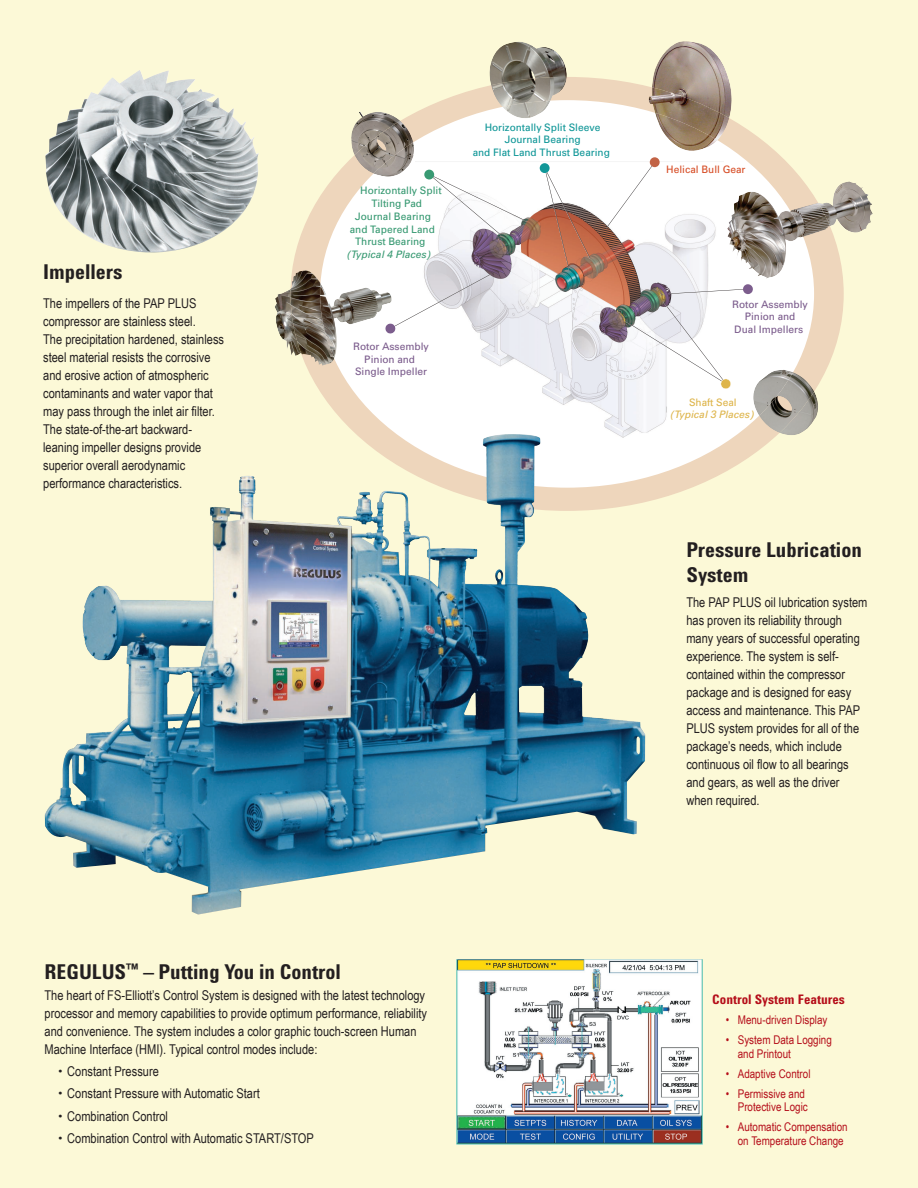
<style>
.page{position:relative;width:918px;height:1188px;background:#fcf9d7}
.page>*{position:absolute;margin:0;border:0;box-sizing:border-box;transform-origin:0 0}
.t1{font:700 21px/25.2px "Agilent Cond";color:#231f20}
.t2{font:13.5px/18px "Arial Narrow";color:#231f20}
.t3{font:700 13.5px "Agilent Cond";color:#b50e1a}
.t4{font:12px/13.5px "Arial Narrow";color:#b50e1a}
.t5{font:10.65px/12.8px "Agilent";color:#7c5d8d;text-align:center}
.t6{font:10.65px "Agilent";color:#399a73}
.t7{font:10.65px/12.8px "Agilent";color:#119798;text-align:center}
.t8{font:italic 10.65px "Agilent";color:#399a73}
.t9{font:italic 10.65px "Agilent";color:#deb54b}
.t10{font:10.65px "Agilent";color:#d74e27}
.t11{font:10.65px "Agilent";color:#deb54b}
.s1{font-family:"Agilent Cond";font-weight:300}
</style>
<div class="page">
<div style="left:290px;top:77px;width:554px;height:434px;background:#eed6bc;border-radius:50%"></div>
<div style="left:320px;top:100px;width:494px;height:388px;background:#fff;border-radius:50%"></div>
<img style="left:424px;top:163px;width:292px;height:275px">
<img style="left:652px;top:41px;width:80px;height:77px">
<img style="left:648px;top:87px;width:81px;height:53px">
<img style="left:655px;top:113px;width:62px;height:38px">
<img style="left:351px;top:112px;width:49px;height:41px">
<img style="left:354px;top:121px;width:59px;height:52px">
<img style="left:373px;top:142px;width:41px;height:35px">
<img style="left:489px;top:42px;width:78px;height:41px">
<img style="left:491px;top:77px;width:76px;height:29px">
<img style="left:502px;top:101px;width:49px;height:17px">
<img style="left:275px;top:289px;width:15px;height:59px">
<img style="left:290px;top:270px;width:44px;height:96px">
<img style="left:320px;top:283px;width:70px;height:76px">
<img style="left:826px;top:181px;width:47px;height:52px">
<img style="left:803px;top:203px;width:27px;height:34px">
<img style="left:727px;top:192px;width:76px;height:87px">
<img style="left:781px;top:391px;width:37px;height:44px">
<img style="left:760px;top:372px;width:54px;height:61px">
<img style="left:753px;top:370px;width:40px;height:46px">
<svg style="left:544px;top:168px;width:46px;height:91px"></svg>
<div style="left:606px;top:162px;width:49px;height:66px;background:#fff"></div>
<svg style="left:545px;top:168px;width:24px;height:102px"></svg>
<svg style="left:545px;top:168px;width:45px;height:91px"></svg>
<svg style="left:429px;top:174px;width:72px;height:61px"></svg>
<svg style="left:429px;top:174px;width:96px;height:46px"></svg>
<svg style="left:663px;top:302px;width:63px;height:82px"></svg>
<svg style="left:625px;top:321px;width:101px;height:63px"></svg>
<svg style="left:390px;top:274px;width:101px;height:55px"></svg>
<svg style="left:669px;top:289px;width:79px;height:5px"></svg>
<div style="left:540px;top:163px;width:10px;height:10px;background:#119798;border-radius:50%"></div>
<div style="left:424px;top:170px;width:10px;height:10px;background:#399a73;border-radius:50%"></div>
<svg style="left:721px;top:379px;width:10px;height:10px"></svg>
<div style="left:650px;top:157px;width:10px;height:10px;background:#c26346;border-radius:50%"></div>
<svg style="left:385px;top:323px;width:11px;height:11px"></svg>
<div style="left:743px;top:284px;width:10px;height:10px;background:#7c5d8d;border-radius:5px"></div>
<img style="left:456px;top:960px;width:247px;height:185px">
<img style="left:45px;top:434px;width:544px;height:432px">
<img style="left:45px;top:70px;width:214px;height:183px">
<h1 class="t1" style="left:43px;top:259px;width:81px">Impellers</h1>
<p class="t2" style="left:43px;top:295px;width:182px">The impellers of the PAP PLUS compressor are stainless steel.<br>The precipitation hardened, stainless steel material resists the corrosive and erosive action of atmospheric contaminants and water vapor that may pass through the inlet air filter.<br>The state-of-the-art backward&shy;leaning impeller designs provide superior overall aerodynamic performance characteristics.</p>
<p class="t6" style="left:360px;top:185px;width:83px">Horizontally Split</p>
<p class="t6" style="left:371px;top:197px;width:52px">Tilting Pad</p>
<p class="t6" style="left:355px;top:210px;width:78px">Journal Bearing</p>
<p class="t6" style="left:350px;top:223px;width:87px">and Tapered Land</p>
<p class="t6" style="left:355px;top:236px;width:72px">Thrust Bearing</p>
<p class="t8" style="left:346px;top:248px;width:86px">(Typical 4 Places)</p>
<p class="t7" style="left:473px;top:121px;width:139px">Horizontally Split Sleeve<br>Journal Bearing<br>and Flat Land Thrust Bearing</p>
<p class="t5" style="left:353px;top:340px;width:77px">Rotor Assembly<br>Pinion and<br>Single Impeller</p>
<p class="t10" style="left:666px;top:163px;width:81px">Helical Bull Gear</p>
<p class="t5" style="left:732px;top:297px;width:77px">Rotor Assembly<br>Pinion and<br>Dual Impellers</p>
<p class="t11" style="left:689px;top:396px;width:49px">Shaft Seal</p>
<p class="t9" style="left:670px;top:409px;width:86px">(Typical 3 Places)</p>
<h1 class="t1" style="left:686px;top:537px;width:177px">Pressure Lubrication<br>System</h1>
<p class="t2" style="left:686px;top:593px;width:183px">The PAP PLUS oil lubrication system has proven its reliability through many years of successful operating experience. The system is self&shy;contained within the compressor package and is designed for easy access and maintenance. This PAP<br>PLUS system provides for all of the package’s needs, which include continuous oil flow to all bearings and gears, as well as the driver when required.</p>
<h1 class="t1" style="left:45px;top:959px;width:298px">REGULUS<sup>™</sup> – Putting You in Control</h1>
<p class="t2" style="left:45px;top:986px;width:384px">The heart of FS-Elliott’s Control System is designed with the latest technology processor and memory capabilities to provide optimum performance, reliability and convenience. The system includes a color graphic touch-screen Human Machine Interface (HMI). Typical control modes include:</p>
<p class="t2" style="left:58px;top:1062px;width:102px"><span class="s1">•</span> Constant Pressure</p>
<p class="t2" style="left:58px;top:1085px;width:203px"><span class="s1">•</span> Constant Pressure with Automatic Start</p>
<p class="t2" style="left:58px;top:1107px;width:112px"><span class="s1">•</span> Combination Control</p>
<p class="t2" style="left:58px;top:1129px;width:257px"><span class="s1">•</span> Combination Control with Automatic START/STOP</p>
<p class="t3" style="left:712px;top:992px;width:134px">Control System Features</p>
<p class="t4" style="left:726px;top:1013px;width:103px">• Menu-driven Display</p>
<p class="t4" style="left:738px;top:1033px;width:96px;text-indent:-12px">• System Data Logging and Printout</p>
<p class="t4" style="left:726px;top:1067px;width:86px">• Adaptive Control</p>
<p class="t4" style="left:726px;top:1087px;width:84px;text-align:right">• Permissive and<br>Protective Logic</p>
<p class="t4" style="left:738px;top:1120px;width:111px;text-indent:-12px">• Automatic Compensation on Temperature Change</p>
</div>
